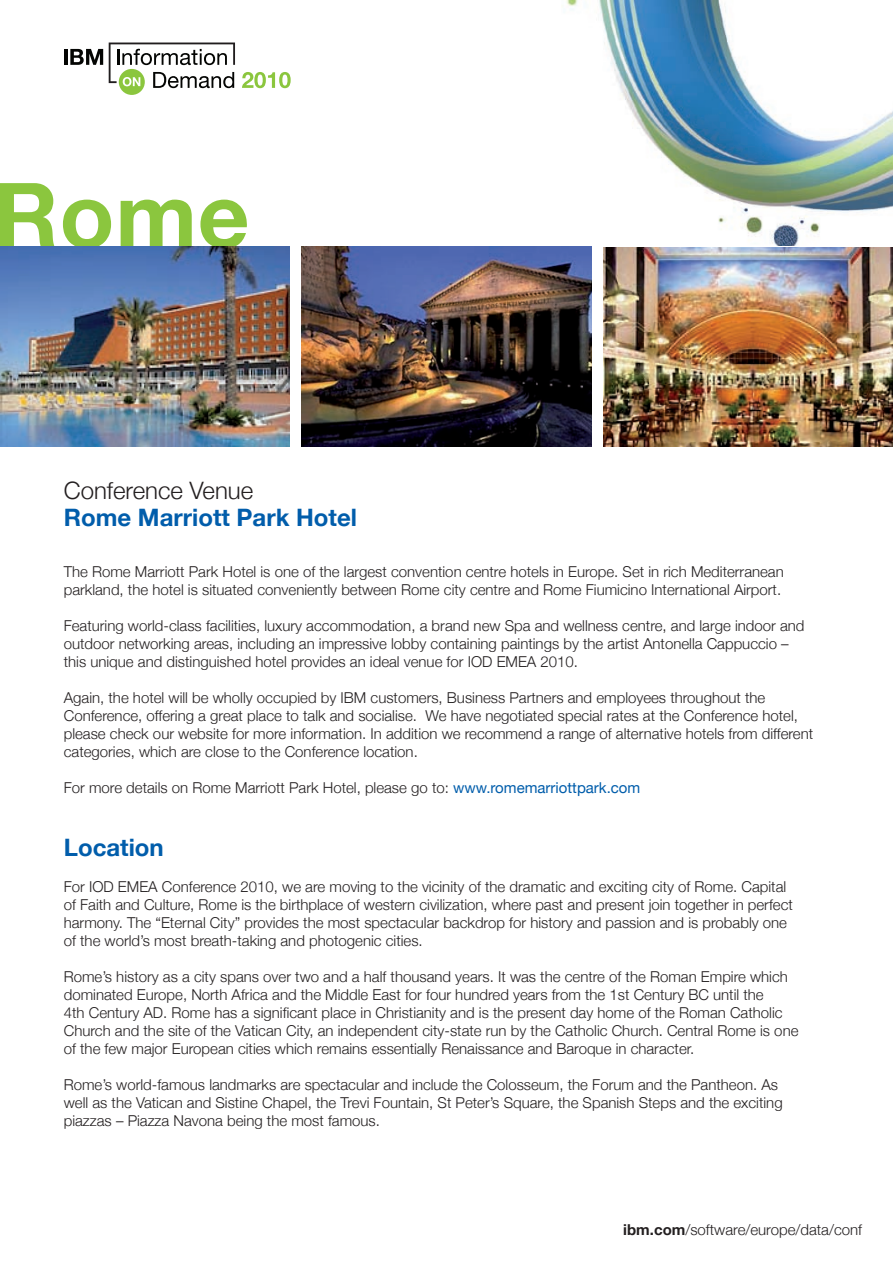
<style>
.page{position:relative;width:893px;height:1263px;background:#fff}
.page>*{position:absolute;margin:0;border:0;box-sizing:border-box;transform-origin:0 0}
.t1{font:700 90px "Helvetica Neue";color:#8bc63e}
.t2{font:700 24px "Helvetica Neue";color:#015dab}
.t3{font:300 24px "Helvetica Neue";color:#231f20}
.t4{font:300 15px/18px "Helvetica Neue";color:#231f20}
.s1{font-weight:400;color:#015dab}
.s2{font-weight:700}
</style>
<div class="page">
<img style="left:566px;top:0;width:327px;height:246px">
<hr style="left:64px;top:49px;width:3px;height:16px;background:#040503">
<svg style="left:70px;top:49px;width:33px;height:16px"></svg>
<svg style="left:242px;top:72px;width:49px;height:16px"></svg>
<div style="left:119px;top:69px;width:26px;height:26px;background:#8bc63e;border-radius:50%"></div>
<svg style="left:109px;top:43px;width:126px;height:45px"></svg>
<div style="left:0;top:246px;width:893px;height:200px;background:linear-gradient(to bottom,#fff,#fff)"></div>
<img style="left:302px;top:247px;width:289px;height:199px">
<img style="left:604px;top:247px;width:289px;height:199px">
<img style="left:0;top:247px;width:289px;height:199px">
<h1 class="t1" style="left:-6px;top:160px;width:257px">Rome</h1>
<h2 class="t3" style="left:64px;top:475px;width:191px">Conference Venue</h2>
<h2 class="t2" style="left:64px;top:502px;width:295px">Rome Marriott Park Hotel</h2>
<p class="t4" style="left:64px;top:563px;width:721px">The Rome Marriott Park Hotel is one of the largest convention centre hotels in Europe. Set in rich Mediterranean parkland, the hotel is situated conveniently between Rome city centre and Rome Fiumicino International Airport.</p>
<p class="t4" style="left:64px;top:617px;width:742px">Featuring world-class facilities, luxury accommodation, a brand new Spa and wellness centre, and large indoor and outdoor networking areas, including an impressive lobby containing paintings by the artist Antonella Cappuccio – this unique and distinguished hotel provides an ideal venue for IOD EMEA 2010.</p>
<p class="t4" style="left:64px;top:689px;width:751px">Again, the hotel will be wholly occupied by IBM customers, Business Partners and employees throughout the Conference, offering a great place to talk and socialise. We have negotiated special rates at the Conference hotel, please check our website for more information. In addition we recommend a range of alternative hotels from different categories, which are close to the Conference location.</p>
<p class="t4" style="left:64px;top:779px;width:578px">For more details on Rome Marriott Park Hotel, please go to: <span class="s1">www.romemarriottpark.com</span></p>
<h2 class="t2" style="left:64px;top:833px;width:101px">Location</h2>
<p class="t4" style="left:64px;top:878px;width:731px">For IOD EMEA Conference 2010, we are moving to the vicinity of the dramatic and exciting city of Rome. Capital of Faith and Culture, Rome is the birthplace of western civilization, where past and present join together in perfect harmony. The “Eternal City” provides the most spectacular backdrop for history and passion and is probably one of the world’s most breath-taking and photogenic cities.</p>
<p class="t4" style="left:64px;top:968px;width:736px">Rome’s history as a city spans over two and a half thousand years. It was the centre of the Roman Empire which dominated Europe, North Africa and the Middle East for four hundred years from the 1st Century BC until the<br>4th Century AD. Rome has a significant place in Christianity and is the present day home of the Roman Catholic Church and the site of the Vatican City, an independent city-state run by the Catholic Church. Central Rome is one of the few major European cities which remains essentially Renaissance and Baroque in character.</p>
<p class="t4" style="left:64px;top:1076px;width:720px">Rome’s world-famous landmarks are spectacular and include the Colosseum, the Forum and the Pantheon. As well as the Vatican and Sistine Chapel, the Trevi Fountain, St Peter’s Square, the Spanish Steps and the exciting piazzas – Piazza Navona being the most famous.</p>
<p class="t4" style="left:623px;top:1220px;width:240px"><span class="s2">ibm.com</span>/software/europe/data/conf</p>
</div>
